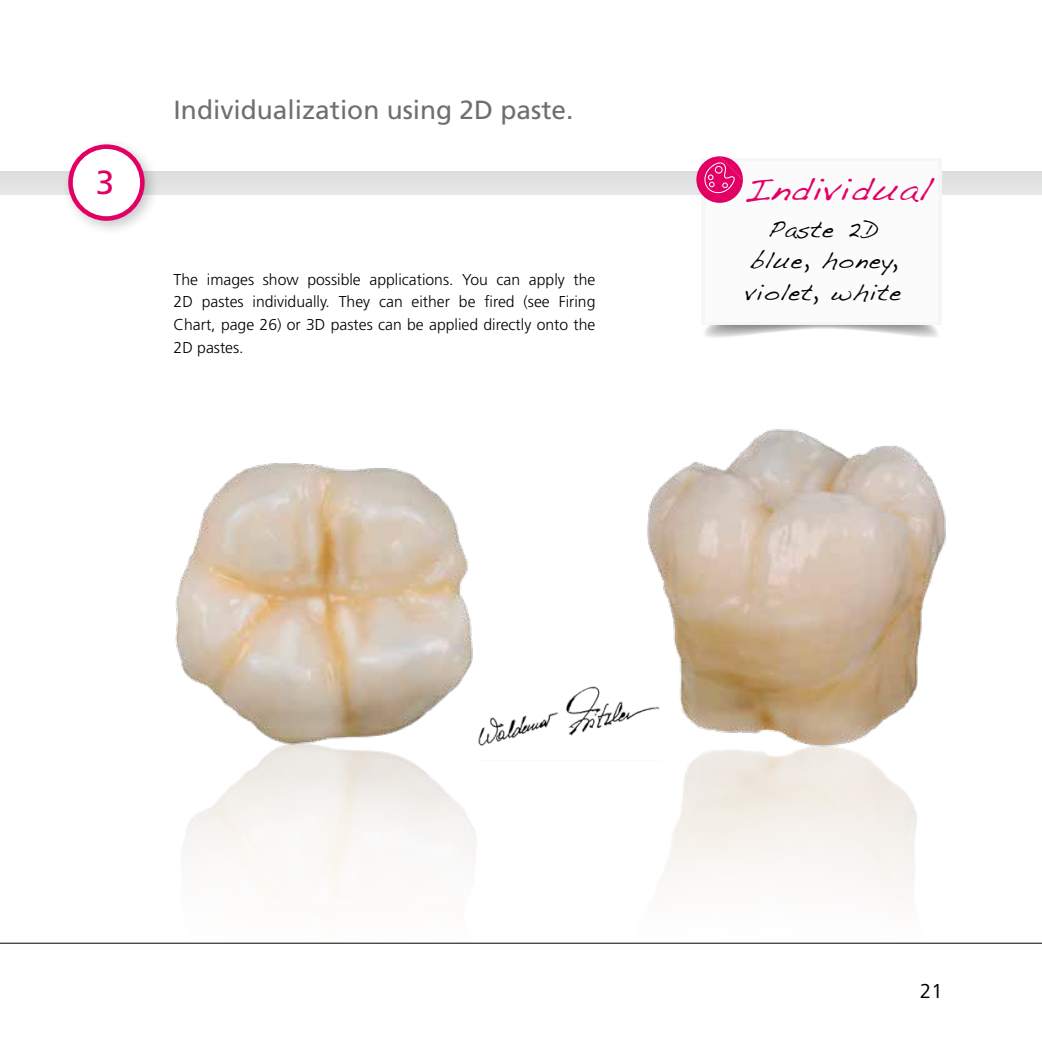
<style>
.page{position:relative;width:1042px;height:1042px;background:#fff}
.page>*{position:absolute;margin:0;border:0;box-sizing:border-box;transform-origin:0 0}
.t1{font:33.25px "Frutiger LT Std";color:#e30065}
.t2{font:26.78px "Dakota";letter-spacing:.02em;color:#e30065;scale:1.11 1}
.t3{font:26.25px "Frutiger LT Std";color:#6e6f70}
.t4{font:21px "Frutiger Next LTW1 G";color:#000}
.t5{font:19.25px/31.5px "Dakota";letter-spacing:.04em;color:#000;text-align:center}
.t6{font:300 15.75px/22.8px "Frutiger LT Std";color:#000;text-align:justify}
</style>
<div class="page">
<hr style="left:0;top:943px;width:1042px;height:1px;background:#000">
<div style="left:0;top:171px;width:1042px;height:23px;background:#e1e2e3"></div>
<img style="left:647px;top:429px;width:299px;height:281px">
<img style="left:619px;top:710px;width:332px;height:233px">
<img style="left:175px;top:463px;width:298px;height:255px">
<img style="left:163px;top:718px;width:316px;height:225px">
<svg style="left:704px;top:325px;width:234px;height:13px"></svg>
<div style="left:701px;top:158px;width:240px;height:166px;background:#f5f6f6"></div>
<div style="left:705px;top:161px;width:232px;height:160px;background:#fbfbfb"></div>
<svg style="left:696px;top:156px;width:47px;height:47px"></svg>
<div style="left:61px;top:137px;width:100px;height:100px;background:#000;opacity:.22"></div>
<svg style="left:68px;top:144px;width:77px;height:77px"></svg>
<div style="left:73px;top:149px;width:67px;height:67px;background:#fff;border-radius:50%"></div>
<img style="left:476px;top:683px;width:185px;height:77px">
<h3 class="t3" style="left:174px;top:94px;width:401px">Individualization using 2D paste.</h3>
<h1 class="t1" style="left:96px;top:163px;width:20px">3</h1>
<h2 class="t2" style="left:742px;top:175px;width:170px">Individual</h2>
<p class="t6" style="left:174px;top:268px;width:423px">The images show possible applications. You can apply the 2D pastes individually. They can either be fired (see Firing Chart, page 26) or 3D pastes can be applied directly onto the 2D pastes.</p>
<p class="t5" style="left:745px;top:214px;width:157px">Paste 2D blue, honey, violet, white</p>
<h3 class="t4" style="left:920px;top:979px;width:24px">21</h3>
</div>
